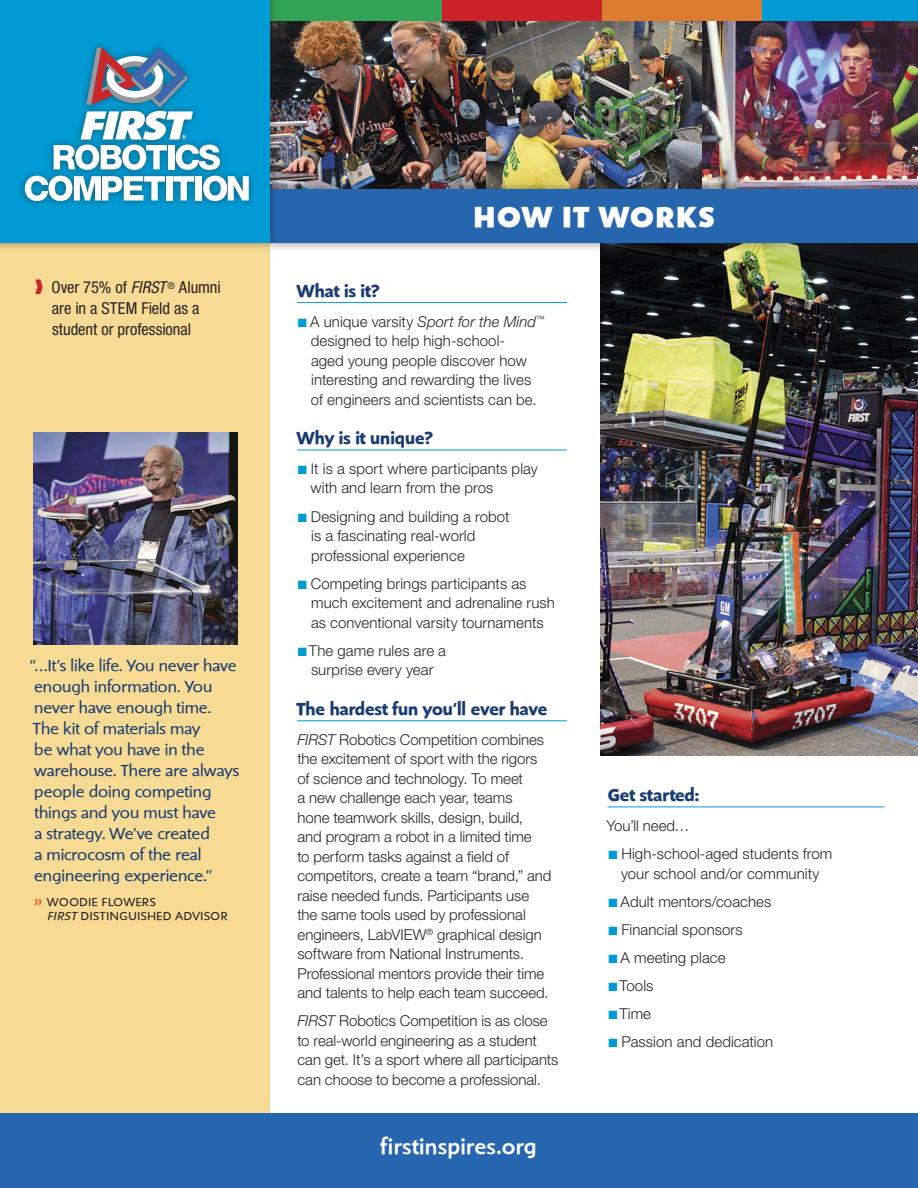
<style>
.page{position:relative;width:918px;height:1188px;background:#fff}
.page>*{position:absolute;margin:0;border:0;box-sizing:border-box;transform-origin:0 0}
.t1{font:800 30px "Shinn RR";letter-spacing:.055em;color:#fff}
.t2{font:500 22.5px "Shinn RR";letter-spacing:.015em;color:#fff}
.t3{font:700 18px "Shinn RR";color:#183b72}
.t4{font:16.5px/21px "Shinn RR";letter-spacing:-.005em;color:#183b72}
.t5{font:condensed 16.5px/21px "Helvetica Neue";letter-spacing:-.005em;color:#272425}
.t6{font:300 15px/19.5px "Helvetica Neue";color:#272425}
.t7{font:12px/13.5px "Shinn RR";letter-spacing:.05em;color:#272425}
.s1{color:#cc2229}
.s2{font-style:italic}
.s3{font-weight:700;font-size:16.5px;color:#da7d31}
.s4{color:#009bd4}
</style>
<div class="page">
<img style="left:600px;top:253px;width:318px;height:503px">
<div style="left:0;top:243px;width:270px;height:945px;background:#f7db94"></div>
<img style="left:280px;top:20px;width:206px;height:159px">
<img style="left:702px;top:20px;width:216px;height:159px">
<img style="left:486px;top:20px;width:216px;height:159px">
<div style="left:260px;top:179px;width:658px;height:74px;background:#272425;opacity:.55"></div>
<div style="left:270px;top:189px;width:648px;height:54px;background:#2566af"></div>
<div style="left:0;top:1114px;width:918px;height:74px;background:#2566af"></div>
<hr style="left:297px;top:302px;width:270px;height:1px;background:#009bd4">
<hr style="left:297px;top:450px;width:270px;height:1px;background:#009bd4">
<hr style="left:297px;top:720px;width:270px;height:1px;background:#009bd4">
<hr style="left:608px;top:807px;width:276px;height:1px;background:#009bd4">
<div style="left:270px;top:0;width:172px;height:20px;background:#33a457"></div>
<div style="left:442px;top:0;width:160px;height:20px;background:#cc2229"></div>
<div style="left:602px;top:0;width:161px;height:20px;background:#da7d31"></div>
<div style="left:763px;top:0;width:155px;height:20px;background:#009bd4"></div>
<div style="left:0;top:0;width:280px;height:253px;background:#272425;opacity:.55"></div>
<div style="left:0;top:0;width:270px;height:243px;background:#009bd4"></div>
<div style="left:18px;top:40px;width:238px;height:169px;background:#272425;opacity:.5"></div>
<svg style="left:25px;top:176px;width:140px;height:25px;background:#99cbde"></svg>
<div style="left:166px;top:176px;width:6px;height:25px;background:#fff"></div>
<svg style="left:173px;top:176px;width:21px;height:25px"></svg>
<div style="left:195px;top:176px;width:7px;height:25px;background:#fff"></div>
<svg style="left:203px;top:176px;width:46px;height:25px"></svg>
<svg style="left:54px;top:47px;width:166px;height:123px"></svg>
<img style="left:34px;top:432px;width:204px;height:212px">
<p class="t5" style="left:52px;top:276px;width:170px;text-indent:-17px"><span class="s1">❱</span> Over 75% of <span class="s2">FIRST</span> <sup>®</sup> Alumni are in a STEM Field as a student or professional</p>
<p class="t4" style="left:30px;top:654px;width:211px">“…It’s like life. You never have enough information. You never have enough time.<br>The kit of materials may<br>be what you have in the warehouse. There are always people doing competing things and you must have<br>a strategy. We’ve created<br>a microcosm of the real engineering experience.”</p>
<p class="t7" style="left:47px;top:895px;width:182px;text-indent:-14px"><span class="s3">»</span> WOODIE FLOWERS<br><span class="s2">FIRST</span> DISTINGUISHED ADVISOR</p>
<h1 class="t1" style="left:474px;top:199px;width:243px">HOW IT WORKS</h1>
<p class="t3" style="left:297px;top:280px;width:85px">What is it?</p>
<p class="t6" style="left:311px;top:311px;width:235px;text-indent:-13px"><span class="s4">■</span> A unique varsity <span class="s2">Sport for the Mind</span><sup>™ </sup>designed to help high-school-<br>aged young people discover how interesting and rewarding the lives of engineers and scientists can be.</p>
<p class="t3" style="left:297px;top:427px;width:138px">Why is it unique?</p>
<p class="t6" style="left:311px;top:459px;width:229px;text-indent:-13px"><span class="s4">■</span> It is a sport where participants play with and learn from the pros</p>
<p class="t6" style="left:311px;top:506px;width:200px;text-indent:-13px"><span class="s4">■</span> Designing and building a robot is a fascinating real-world professional experience</p>
<p class="t6" style="left:311px;top:573px;width:246px;text-indent:-13px"><span class="s4">■</span> Competing brings participants as much excitement and adrenaline rush as conventional varsity tournaments</p>
<p class="t6" style="left:298px;top:640px;width:150px;text-align:center"><span class="s4">■</span>The game rules are a surprise every year</p>
<p class="t3" style="left:296px;top:698px;width:252px">The hardest fun you’ll ever have</p>
<p class="t6" style="left:297px;top:729px;width:256px"><span class="s2">FIRST</span> Robotics Competition combines the excitement of sport with the rigors of science and technology. To meet<br>a new challenge each year, teams<br>hone teamwork skills, design, build,<br>and program a robot in a limited time<br>to perform tasks against a field of competitors, create a team “brand,” and raise needed funds. Participants use the same tools used by professional engineers, LabVIEW<sup>®</sup> graphical design software from National Instruments.<br>Professional mentors provide their time and talents to help each team succeed.</p>
<p class="t6" style="left:297px;top:1011px;width:263px"><span class="s2">FIRST</span> Robotics Competition is as close to real-world engineering as a student can get. It’s a sport where all participants can choose to become a professional.</p>
<h2 class="t2" style="left:381px;top:1133px;width:158px">firstinspires.org</h2>
<p class="t3" style="left:608px;top:784px;width:93px">Get started:</p>
<p class="t6" style="left:606px;top:815px;width:85px">You’ll need…</p>
<p class="t6" style="left:608px;top:844px;width:225px;text-align:center"><span class="s4">■</span> High-school-aged students from your school and/or community</p>
<p class="t6" style="left:608px;top:891px;width:165px"><span class="s4">■</span> Adult mentors/coaches</p>
<p class="t6" style="left:608px;top:919px;width:136px"><span class="s4">■</span> Financial sponsors</p>
<p class="t6" style="left:608px;top:948px;width:119px"><span class="s4">■</span> A meeting place</p>
<p class="t6" style="left:608px;top:976px;width:47px"><span class="s4">■</span>Tools</p>
<p class="t6" style="left:608px;top:1004px;width:44px"><span class="s4">■</span>Time</p>
<p class="t6" style="left:608px;top:1032px;width:166px"><span class="s4">■</span> Passion and dedication</p>
</div>
